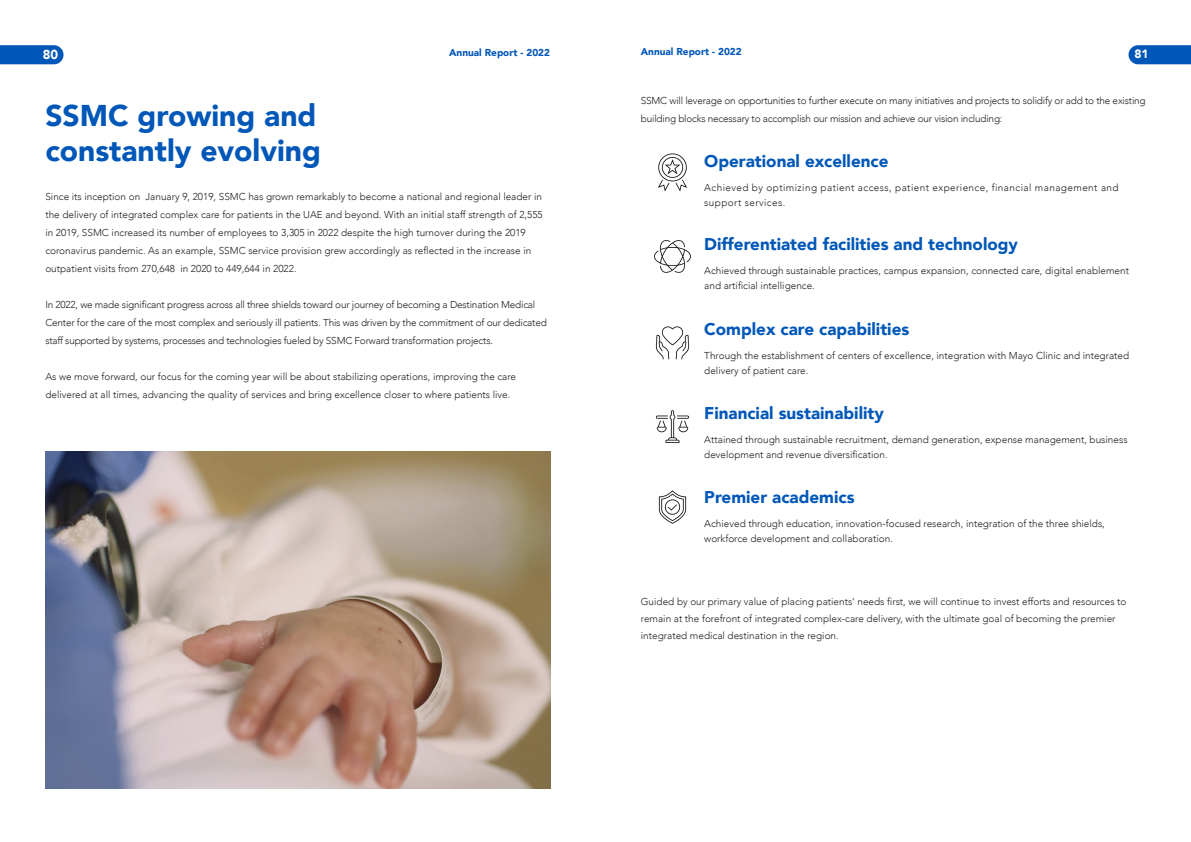
<style>
.page{position:relative;width:1191px;height:842px;background:#fff}
.page>*{position:absolute;margin:0;border:0;box-sizing:border-box;transform-origin:0 0}
.blue_headline{font:900 30px/35px "Avenir";color:#0057b8}
.blue_3rd_head{font:900 17px "Avenir";color:#0057b8}
.t1{font:900 13px "Avenir";color:#fff}
.t2{font:900 12px "Avenir";color:#fff}
.blue_pharagraph{font:300 10px/18px "Avenir";color:#231f20}
.blue_pharagraph-2{font:300 10px/18px "Avenir";letter-spacing:-.02em;color:#231f20}
.blue_pharagraph-3{font:300 10px "Avenir";letter-spacing:.04em;color:#231f20}
.t3{font:900 10px "Avenir";color:#0057b8}
</style>
<div class="page">
<img style="left:45px;top:451px;width:505px;height:337px">
<img style="left:658px;top:153px;width:29px;height:39px">
<img style="left:654px;top:240px;width:37px;height:33px">
<img style="left:655px;top:326px;width:35px;height:34px">
<img style="left:655px;top:410px;width:35px;height:33px">
<img style="left:658px;top:490px;width:29px;height:34px">
<svg style="left:1128px;top:45px;width:63px;height:19px"></svg>
<svg style="left:0;top:45px;width:64px;height:19px"></svg>
<h3 class="t1" style="left:43px;top:44px;width:17px">80</h3>
<p class="t3" style="left:449px;top:44px;width:102px">Annual Report - 2022</p>
<p class="t3" style="left:641px;top:43px;width:102px">Annual Report - 2022</p>
<p class="t2" style="left:1134px;top:44px;width:16px">81</p>
<p class="blue_headline" style="left:45px;top:98px;width:277px">SSMC growing and constantly evolving</p>
<p class="blue_pharagraph" style="left:45px;top:188px;width:499px">Since its inception on January 9, 2019, SSMC has grown remarkably to become a national and regional leader in the delivery of integrated complex care for patients in the UAE and beyond. With an initial staff strength of 2,555 in 2019, SSMC increased its number of employees to 3,305 in 2022 despite the high turnover during the 2019 coronavirus pandemic. As an example, SSMC service provision grew accordingly as reflected in the increase in outpatient visits from 270,648 in 2020 to 449,644 in 2022.</p>
<p class="blue_pharagraph-2" style="left:45px;top:296px;width:503px">In 2022, we made significant progress across all three shields toward our journey of becoming a Destination Medical<br>Center for the care of the most complex and seriously ill patients. This was driven by the commitment of our dedicated staff supported by systems, processes and technologies fueled by SSMC Forward transformation projects.</p>
<p class="blue_pharagraph" style="left:45px;top:368px;width:472px">As we move forward, our focus for the coming year will be about stabilizing operations, improving the care delivered at all times, advancing the quality of services and bring excellence closer to where patients live.</p>
<p class="blue_pharagraph-2" style="left:641px;top:91px;width:506px">SSMC will leverage on opportunities to further execute on many initiatives and projects to solidify or add to the existing building blocks necessary to accomplish our mission and achieve our vision including:</p>
<p class="blue_3rd_head" style="left:704px;top:147px;width:186px">Operational excellence</p>
<p class="blue_pharagraph-3" style="left:704px;top:181px;width:416px">Achieved by optimizing patient access, patient experience, financial management and</p>
<p class="blue_pharagraph-3" style="left:704px;top:196px;width:83px">support services.</p>
<p class="blue_3rd_head" style="left:704px;top:230px;width:315px">Differentiated facilities and technology</p>
<p class="blue_pharagraph" style="left:704px;top:263px;width:426px;line-height:15px">Achieved through sustainable practices, campus expansion, connected care, digital enablement and artificial intelligence.</p>
<p class="blue_3rd_head" style="left:704px;top:314px;width:207px">Complex care capabilities</p>
<p class="blue_pharagraph" style="left:704px;top:348px;width:426px;line-height:15px">Through the establishment of centers of excellence, integration with Mayo Clinic and integrated delivery of patient care.</p>
<p class="blue_3rd_head" style="left:704px;top:399px;width:181px">Financial sustainability</p>
<p class="blue_pharagraph" style="left:704px;top:432px;width:425px;line-height:15px">Attained through sustainable recruitment, demand generation, expense management, business development and revenue diversification.</p>
<p class="blue_3rd_head" style="left:704px;top:483px;width:152px">Premier academics</p>
<p class="blue_pharagraph" style="left:704px;top:514px;width:402px">Achieved through education, innovation-focused research, integration of the three shields,</p>
<p class="blue_pharagraph" style="left:704px;top:529px;width:190px">workforce development and collaboration.</p>
<p class="blue_pharagraph" style="left:641px;top:593px;width:487px;line-height:17px">Guided by our primary value of placing patients’ needs first, we will continue to invest efforts and resources to remain at the forefront of integrated complex-care delivery, with the ultimate goal of becoming the premier integrated medical destination in the region.</p>
</div>
